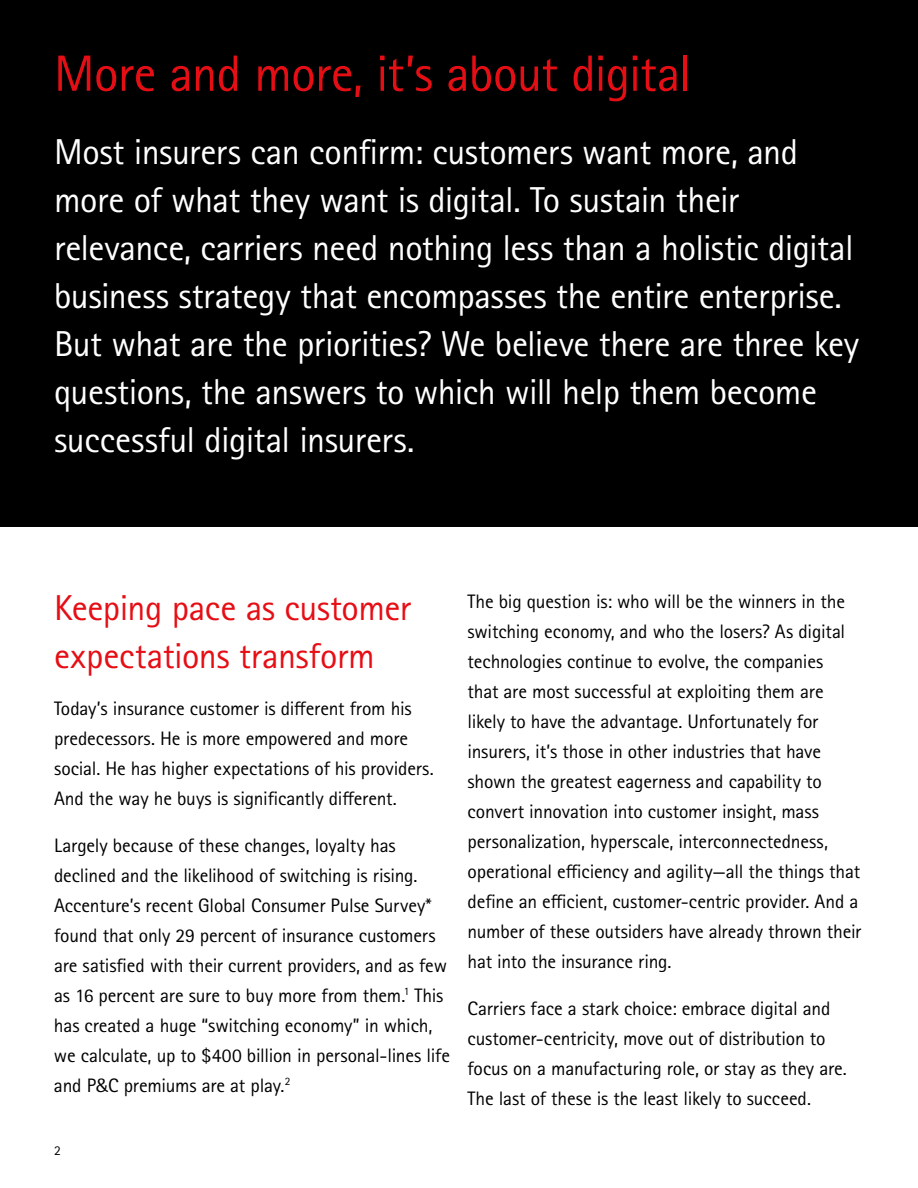
<style>
.page{position:relative;width:918px;height:1188px;background:#fff}
.page>*{position:absolute;margin:0;border:0;box-sizing:border-box;transform-origin:0 0}
.t1{font:51px "Rotis Sans Seriffor ACN";letter-spacing:-.015em;color:#e60e15}
.t2{font:36px/48px "Rotis Sans Seriffor ACN";letter-spacing:-.015em;color:#fff}
.t3{font:36px/48px "Rotis Sans Seriffor ACN";letter-spacing:-.015em;color:#e60e15}
.t4{font:19.5px/30px "Rotis Sans Seriffor ACN";letter-spacing:-.01em;color:#000}
.t5{font:13.5px "Rotis Sans Seriffor ACN";color:#000}
</style>
<div class="page">
<div style="left:0;top:0;width:918px;height:526px;background:#000"></div>
<h1 class="t1" style="left:54px;top:43px;width:639px">More and more, it’s about digital</h1>
<p class="t2" style="left:54px;top:128px;width:807px">Most insurers can confirm: customers want more, and more of what they want is digital. To sustain their relevance, carriers need nothing less than a holistic digital business strategy that encompasses the entire enterprise.<br>But what are the priorities? We believe there are three key questions, the answers to which will help them become successful digital insurers.</p>
<h2 class="t3" style="left:54px;top:584px;width:359px">Keeping pace as customer expectations transform</h2>
<p class="t4" style="left:54px;top:694px;width:381px">Today’s insurance customer is different from his predecessors. He is more empowered and more social. He has higher expectations of his providers.<br>And the way he buys is significantly different.</p>
<p class="t4" style="left:54px;top:831px;width:398px">Largely because of these changes, loyalty has declined and the likelihood of switching is rising.<br>Accenture’s recent Global Consumer Pulse Survey* found that only 29 percent of insurance customers are satisfied with their current providers, and as few as 16 percent are sure to buy more from them.<sup>1</sup> This has created a huge “switching economy” in which, we calculate, up to $400 billion in personal-lines life and P&amp;C premiums are at play.<sup>2</sup></p>
<p class="t5" style="left:54px;top:1142px;width:8px">2</p>
<p class="t4" style="left:468px;top:587px;width:395px">The big question is: who will be the winners in the switching economy, and who the losers? As digital technologies continue to evolve, the companies<br>that are most successful at exploiting them are likely to have the advantage. Unfortunately for insurers, it’s those in other industries that have shown the greatest eagerness and capability to convert innovation into customer insight, mass personalization, hyperscale, interconnectedness, operational efficiency and agility—all the things that define an efficient, customer-centric provider. And a number of these outsiders have already thrown their hat into the insurance ring.</p>
<p class="t4" style="left:468px;top:994px;width:381px">Carriers face a stark choice: embrace digital and customer-centricity, move out of distribution to focus on a manufacturing role, or stay as they are.<br>The last of these is the least likely to succeed.</p>
</div>
